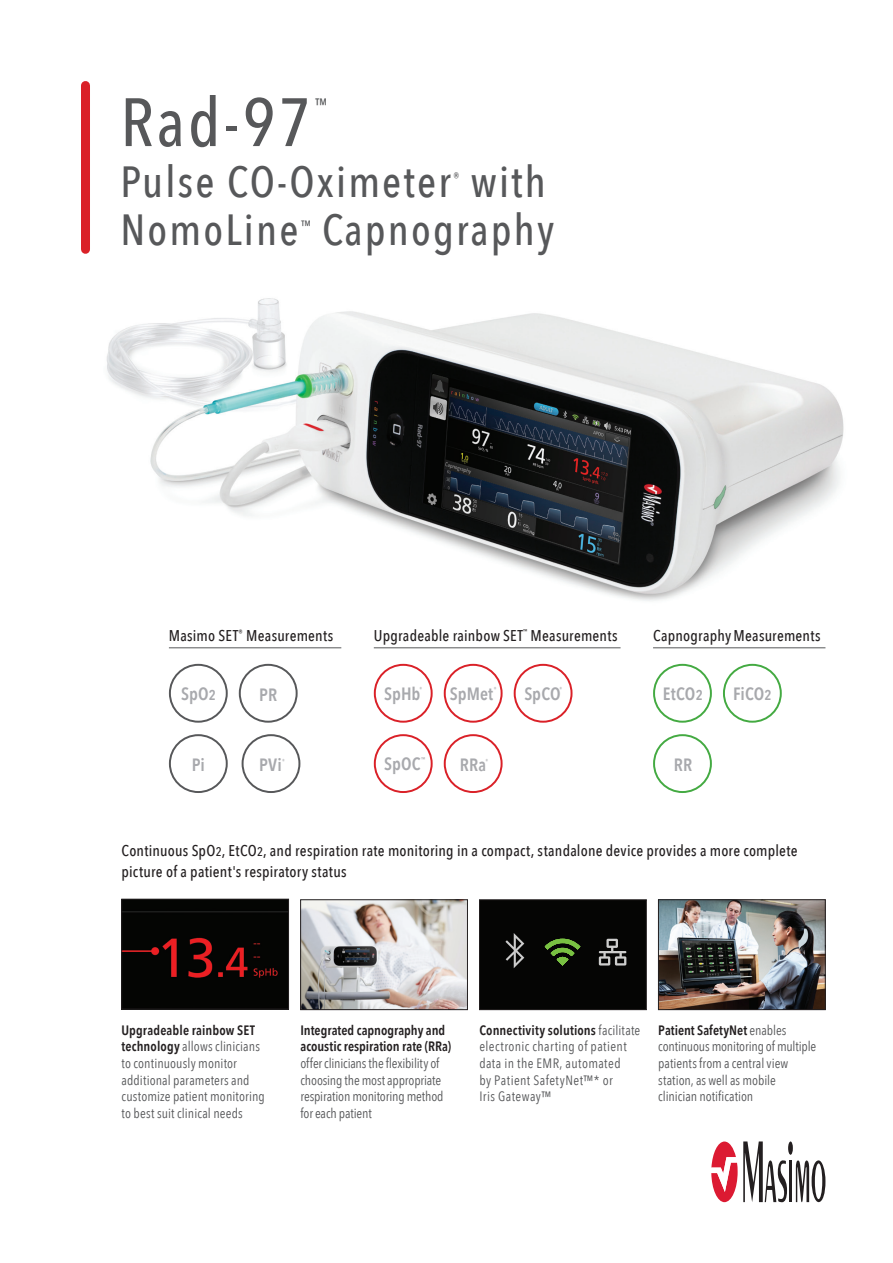
<style>
.page{position:relative;width:893px;height:1263px;background:#fff}
.page>*{position:absolute;margin:0;border:0;box-sizing:border-box;transform-origin:0 0}
.t1{font:500 67.5px "Avenir Next Condensed";color:#57585a}
.t2{font:500 43.5px "Avenir Next Condensed";letter-spacing:.05em;color:#57585a}
.Cover_Title{font:600 17.7px "Avenir Next Condensed";letter-spacing:.005em;color:#a8a9ad}
.t3{font:500 16.5px "Avenir Next Condensed";color:#57585a}
.Cover_Title-2{font:500 15.6px/21px "Avenir Next Condensed";letter-spacing:.015em;color:#231f20}
.Specs_-_No_leader{font:13.65px/16.6px "Avenir Next Condensed";letter-spacing:.005em;color:#57585a}
.Specs_-_No_leader-2{font:13.65px/16.6px "Avenir Next Condensed";letter-spacing:.03em;color:#57585a}
.t4{font:500 13.5px "Avenir Next Condensed";color:#57585a}
.Cover_Title-3{font:600 5.7px "Avenir Next Condensed";color:#a8a9ad}
.Cover_Title-4{font:500 5.55px "Avenir Next Condensed";color:#231f20}
.Cover_Title-5{font:600 5.4px "Avenir Next Condensed";color:#a8a9ad}
.s1{font-size:14.25px}
.s2{font-size:12.45px}
.s3{font-weight:600;color:#231f20}
</style>
<div class="page">
<div style="left:788px;top:1141px;width:5px;height:14px;background:#231f20;border-radius:50%"></div>
<hr style="left:789px;top:1160px;width:3px;height:42px;background:#231f20">
<svg style="left:796px;top:1160px;width:29px;height:42px"></svg>
<svg style="left:711px;top:1141px;width:76px;height:61px"></svg>
<img style="left:81px;top:249px;width:763px;height:464px">
<div style="left:81px;top:86px;width:9px;height:163px;background:#da2128"></div>
<div style="left:169px;top:664px;width:59px;height:59px;border:2px solid #57585a;border-radius:50%"></div>
<div style="left:169px;top:734px;width:59px;height:59px;border:2px solid #57585a;border-radius:50%"></div>
<div style="left:239px;top:664px;width:59px;height:59px;border:2px solid #57585a;border-radius:50%"></div>
<hr style="left:169px;top:647px;width:172px;height:1px;background:#57585a">
<hr style="left:653px;top:647px;width:172px;height:1px;background:#57585a">
<div style="left:374px;top:664px;width:59px;height:59px;border:2px solid #da2128;border-radius:50%"></div>
<div style="left:444px;top:734px;width:59px;height:59px;border:2px solid #da2128;border-radius:50%"></div>
<div style="left:242px;top:734px;width:58px;height:59px;border:2px solid #57585a;border-radius:50%"></div>
<div style="left:444px;top:664px;width:59px;height:59px;border:2px solid #da2128;border-radius:50%"></div>
<div style="left:514px;top:664px;width:58px;height:59px;border:2px solid #da2128;border-radius:50%"></div>
<div style="left:374px;top:734px;width:59px;height:59px;border:2px solid #da2128;border-radius:50%"></div>
<hr style="left:374px;top:647px;width:247px;height:1px;background:#57585a">
<img style="left:123px;top:901px;width:164px;height:106px">
<div style="left:121px;top:899px;width:168px;height:110px;border:1px solid #231f20"></div>
<div style="left:479px;top:900px;width:167px;height:110px;background:#050504"></div>
<svg style="left:505px;top:933px;width:19px;height:35px"></svg>
<hr style="left:545px;top:965px;width:35px;height:1px;background:#79c142">
<svg style="left:545px;top:939px;width:35px;height:26px"></svg>
<svg style="left:599px;top:939px;width:27px;height:26px"></svg>
<div style="left:479px;top:899px;width:168px;height:111px;border:1px solid #231f20"></div>
<img style="left:302px;top:901px;width:164px;height:107px">
<div style="left:300px;top:899px;width:168px;height:111px;border:1px solid #231f20"></div>
<img style="left:660px;top:901px;width:163px;height:107px">
<div style="left:658px;top:899px;width:167px;height:111px;border:1px solid #231f20"></div>
<div style="left:653px;top:664px;width:59px;height:59px;border:2px solid #44aa42;border-radius:50%"></div>
<div style="left:653px;top:734px;width:59px;height:59px;border:2px solid #44aa42;border-radius:50%"></div>
<div style="left:723px;top:664px;width:59px;height:59px;border:2px solid #44aa42;border-radius:50%"></div>
<p class="t1" style="left:120px;top:82px;width:192px">Rad-97</p>
<p class="t3" style="left:315px;top:94px;width:14px">™</p>
<p class="t2" style="left:120px;top:156px;width:332px">Pulse CO-Oximeter</p>
<p class="t4" style="left:453px;top:169px;width:8px">®</p>
<p class="t2" style="left:471px;top:156px;width:77px">with</p>
<p class="t2" style="left:120px;top:204px;width:179px">NomoLine</p>
<p class="t4" style="left:301px;top:217px;width:12px">™</p>
<p class="t2" style="left:322px;top:204px;width:234px">Capnography</p>
<p class="Cover_Title-2" style="left:169px;top:625px;width:166px">Masimo SET<sup>®</sup> Measurements</p>
<p class="Cover_Title-2" style="left:374px;top:625px;width:151px">Upgradeable rainbow SET</p>
<p class="Cover_Title-4" style="left:523px;top:628px;width:6px">™</p>
<p class="Cover_Title-2" style="left:530px;top:625px;width:89px">Measurements</p>
<p class="Cover_Title-2" style="left:653px;top:625px;width:169px">Capnography Measurements</p>
<p class="Cover_Title" style="left:181px;top:678px;width:36px">SpO<span class="s1">2</span></p>
<p class="Cover_Title" style="left:259px;top:679px;width:19px">PR</p>
<p class="Cover_Title" style="left:384px;top:678px;width:38px">SpHb</p>
<p class="Cover_Title-3" style="left:420px;top:684px;width:4px">®</p>
<p class="Cover_Title" style="left:450px;top:678px;width:45px">SpMet</p>
<p class="Cover_Title-3" style="left:494px;top:684px;width:4px">®</p>
<p class="Cover_Title" style="left:524px;top:678px;width:38px">SpCO</p>
<p class="Cover_Title-3" style="left:560px;top:684px;width:4px">®</p>
<p class="Cover_Title" style="left:663px;top:678px;width:41px">EtCO<span class="s1">2</span></p>
<p class="Cover_Title" style="left:733px;top:678px;width:40px">FiCO<span class="s1">2</span></p>
<p class="Cover_Title" style="left:192px;top:749px;width:15px">Pi</p>
<p class="Cover_Title" style="left:259px;top:749px;width:24px">PVi</p>
<p class="Cover_Title-3" style="left:282px;top:756px;width:4px">®</p>
<p class="Cover_Title" style="left:384px;top:748px;width:38px">SpOC</p>
<p class="Cover_Title-5" style="left:421px;top:754px;width:6px">™</p>
<p class="Cover_Title" style="left:460px;top:749px;width:28px">RRa</p>
<p class="Cover_Title-3" style="left:485px;top:756px;width:4px">®</p>
<p class="Cover_Title" style="left:674px;top:749px;width:20px">RR</p>
<p class="Cover_Title-2" style="left:122px;top:840px;width:678px">Continuous SpO<span class="s2">2</span>, EtCO<span class="s2">2</span>, and respiration rate monitoring in a compact, standalone device provides a more complete picture of a patient's respiratory status</p>
<p class="Specs_-_No_leader" style="left:122px;top:1021px;width:145px"><span class="s3">Upgradeable rainbow SET technology</span> allows clinicians to continuously monitor additional parameters and customize patient monitoring to best suit clinical needs</p>
<p class="Specs_-_No_leader" style="left:300px;top:1021px;width:152px"><span class="s3">Integrated capnography and acoustic respiration rate (RRa) </span>offer clinicians the flexibility of choosing the most appropriate respiration monitoring method for each patient</p>
<p class="Specs_-_No_leader-2" style="left:479px;top:1021px;width:162px"><span class="s3">Connectivity solutions</span> facilitate electronic charting of patient data in the EMR, automated<br>by Patient SafetyNet™* or<br>Iris Gateway™</p>
<p class="Specs_-_No_leader" style="left:658px;top:1021px;width:159px"><span class="s3">Patient SafetyNet</span> enables continuous monitoring of multiple patients from a central view station, as well as mobile clinician notification</p>
</div>
